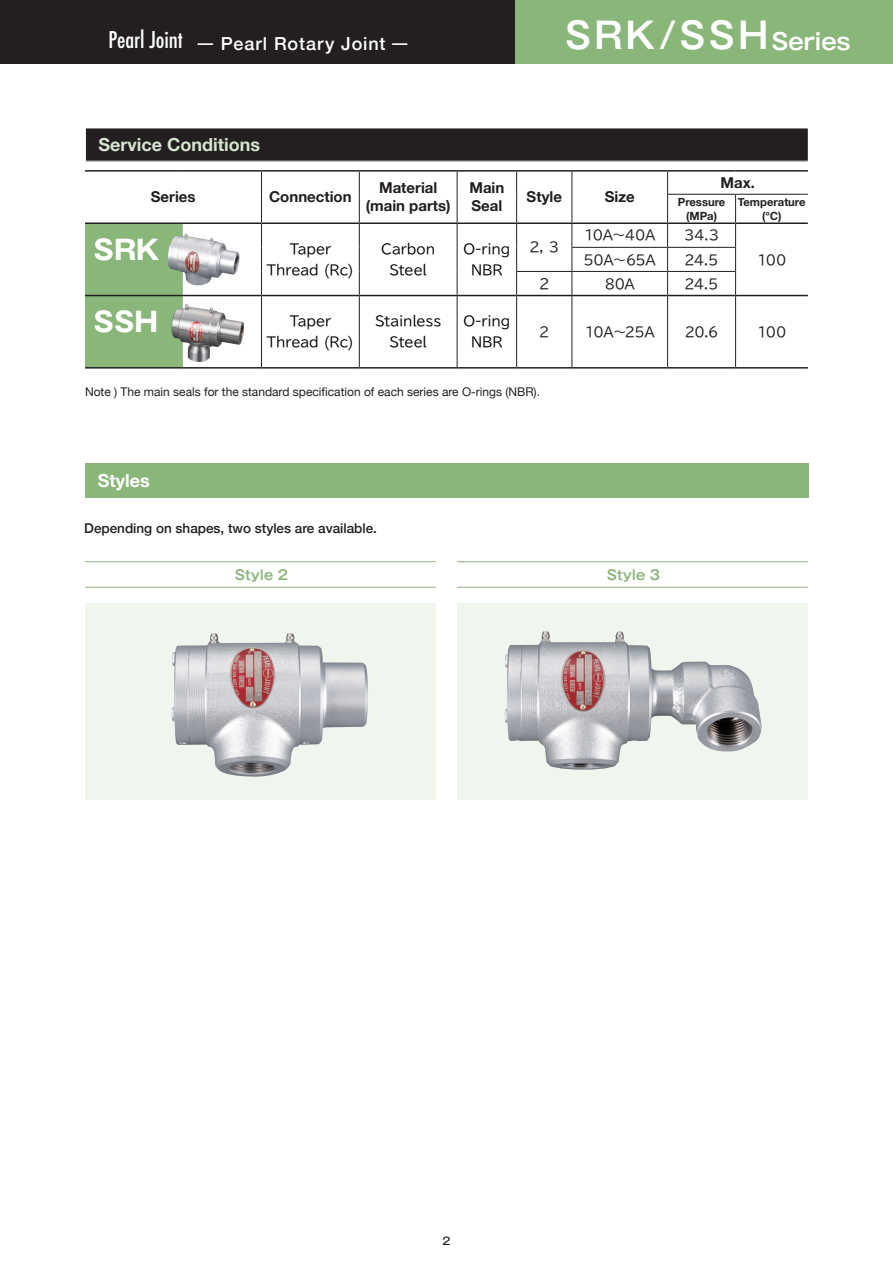
<style>
.page{position:relative;width:893px;height:1263px;background:#fff}
.page>*{position:absolute;margin:0;border:0;box-sizing:border-box;transform-origin:0 0}
.t1{font:700 36px "P Gothic MB101 Pr 6 N De";letter-spacing:.1em;color:#fff;scale:.95 1}
.t2{font:700 27px "P Gothic MB101 Pr 6 N";color:#fff}
.t3{font:500 18px "Helvetica Neue";letter-spacing:.05em;color:#fff}
.t4{font:700 18px "Helvetica Neue";color:#d6e5cf}
.t5{font:700 18px "Helvetica Neue";color:#fff}
.t6{font:700 15px/18px "Helvetica Neue";color:#231f20;text-align:center}
.t7{font:13.8px "TBUD Go Std";color:#231f20}
.t8{font:13.5px/21px "TBUD Go Std";letter-spacing:-.005em;color:#000;text-align:center}
.t9{font:13.5px "TBUD Go Std";letter-spacing:-.03em;color:#231f20}
.t10{font:500 13.5px "Helvetica Neue";color:#231f20}
.t11{font:700 13.5px "P Gothic MB101 Pr 6 N De";color:#89b679}
.t12{font:12px "Helvetica Neue";color:#231f20}
.t13{font:700 11.25px/13.5px "Helvetica Neue";color:#231f20;text-align:center}
.t14{font:500 10.5px "P Gothic MB101 Pr 6 N";color:#231f20}
.s1{font-family:"Futura";font-stretch:condensed;font-size:22.5px}
.s2{font-family:"P Gothic MB101 Pr 6 N";font-weight:400}
.s3{font-size:22.5px}
</style>
<div class="page">
<div style="left:85px;top:604px;width:351px;height:196px;background:#f0f6ee"></div>
<img style="left:172px;top:633px;width:196px;height:144px">
<div style="left:457px;top:604px;width:351px;height:196px;background:#f0f6ee"></div>
<img style="left:505px;top:631px;width:257px;height:138px">
<svg style="left:183px;top:172px;width:625px;height:195px"></svg>
<div style="left:85px;top:224px;width:98px;height:143px;background:#89b679"></div>
<hr style="left:85px;top:170px;width:98px;height:2px;background:#231f20">
<hr style="left:183px;top:170px;width:78px;height:2px;background:#231f20">
<hr style="left:261px;top:170px;width:98px;height:2px;background:#231f20">
<hr style="left:359px;top:170px;width:98px;height:2px;background:#231f20">
<hr style="left:457px;top:170px;width:60px;height:2px;background:#231f20">
<hr style="left:517px;top:170px;width:55px;height:2px;background:#231f20">
<hr style="left:572px;top:170px;width:96px;height:2px;background:#231f20">
<hr style="left:668px;top:170px;width:68px;height:2px;background:#231f20">
<hr style="left:736px;top:170px;width:72px;height:2px;background:#231f20">
<hr style="left:261px;top:296px;width:1px;height:71px;background:#231f20">
<hr style="left:359px;top:296px;width:1px;height:71px;background:#231f20">
<svg style="left:261px;top:172px;width:1px;height:123px"></svg>
<svg style="left:359px;top:172px;width:1px;height:123px"></svg>
<hr style="left:667px;top:194px;width:69px;height:1px;background:#231f20">
<hr style="left:736px;top:194px;width:72px;height:1px;background:#231f20">
<svg style="left:457px;top:172px;width:1px;height:123px"></svg>
<svg style="left:516px;top:172px;width:1px;height:123px"></svg>
<svg style="left:572px;top:172px;width:1px;height:123px"></svg>
<svg style="left:667px;top:172px;width:1px;height:123px"></svg>
<svg style="left:735px;top:194px;width:1px;height:101px"></svg>
<hr style="left:457px;top:296px;width:1px;height:71px;background:#231f20">
<hr style="left:516px;top:296px;width:1px;height:71px;background:#231f20">
<hr style="left:572px;top:296px;width:1px;height:71px;background:#231f20">
<hr style="left:667px;top:296px;width:1px;height:71px;background:#231f20">
<hr style="left:735px;top:296px;width:1px;height:71px;background:#231f20">
<hr style="left:85px;top:222px;width:98px;height:2px;background:#231f20">
<hr style="left:183px;top:222px;width:78px;height:2px;background:#231f20">
<hr style="left:261px;top:222px;width:98px;height:2px;background:#231f20">
<hr style="left:359px;top:222px;width:98px;height:2px;background:#231f20">
<hr style="left:85px;top:295px;width:98px;height:1px;background:#231f20">
<hr style="left:183px;top:295px;width:78px;height:1px;background:#231f20">
<hr style="left:261px;top:295px;width:98px;height:1px;background:#231f20">
<hr style="left:359px;top:295px;width:98px;height:1px;background:#231f20">
<hr style="left:85px;top:367px;width:98px;height:2px;background:#231f20">
<hr style="left:183px;top:367px;width:78px;height:2px;background:#231f20">
<hr style="left:261px;top:367px;width:98px;height:2px;background:#231f20">
<hr style="left:359px;top:367px;width:98px;height:2px;background:#231f20">
<hr style="left:457px;top:367px;width:60px;height:2px;background:#231f20">
<hr style="left:517px;top:367px;width:55px;height:2px;background:#231f20">
<hr style="left:572px;top:367px;width:96px;height:2px;background:#231f20">
<hr style="left:668px;top:367px;width:68px;height:2px;background:#231f20">
<hr style="left:736px;top:222px;width:72px;height:2px;background:#231f20">
<hr style="left:736px;top:295px;width:72px;height:1px;background:#231f20">
<hr style="left:736px;top:367px;width:72px;height:2px;background:#231f20">
<hr style="left:457px;top:222px;width:60px;height:2px;background:#231f20">
<hr style="left:517px;top:222px;width:55px;height:2px;background:#231f20">
<hr style="left:572px;top:222px;width:96px;height:2px;background:#231f20">
<hr style="left:668px;top:222px;width:68px;height:2px;background:#231f20">
<hr style="left:457px;top:295px;width:60px;height:1px;background:#231f20">
<hr style="left:517px;top:295px;width:55px;height:1px;background:#231f20">
<hr style="left:572px;top:295px;width:96px;height:1px;background:#231f20">
<hr style="left:668px;top:295px;width:68px;height:1px;background:#231f20">
<hr style="left:517px;top:271px;width:55px;height:1px;background:#231f20">
<hr style="left:572px;top:247px;width:96px;height:1px;background:#231f20">
<hr style="left:668px;top:247px;width:67px;height:1px;background:#231f20">
<hr style="left:572px;top:271px;width:96px;height:1px;background:#231f20">
<hr style="left:668px;top:271px;width:67px;height:1px;background:#231f20">
<div style="left:0;top:0;width:514px;height:64px;background:#231f20"></div>
<div style="left:514px;top:0;width:379px;height:64px;background:#89b679"></div>
<div style="left:85px;top:128px;width:723px;height:33px;background:#231f20"></div>
<div style="left:85px;top:463px;width:724px;height:34px;background:#89b679"></div>
<hr style="left:85px;top:561px;width:351px;height:1px;background:#89b679">
<hr style="left:85px;top:587px;width:351px;height:1px;background:#89b679">
<hr style="left:457px;top:561px;width:351px;height:1px;background:#89b679">
<hr style="left:457px;top:587px;width:351px;height:1px;background:#89b679">
<img style="left:167px;top:234px;width:73px;height:52px">
<img style="left:171px;top:304px;width:73px;height:59px">
<h3 class="t3" style="left:108px;top:29px;width:302px"><span class="s1">Pearl Joint</span> <span class="s2">ー</span> Pearl Rotary Joint <span class="s2">ー</span></h3>
<h1 class="t1" style="left:565px;top:15px;width:302px">SRK/SSH<span class="s3">Series</span></h1>
<h3 class="t4" style="left:99px;top:130px;width:163px">Service Conditions</h3>
<p class="t6" style="left:151px;top:188px;width:46px">Series</p>
<p class="t6" style="left:269px;top:188px;width:84px">Connection</p>
<p class="t6" style="left:366px;top:179px;width:86px">Material (main parts)</p>
<p class="t6" style="left:469px;top:179px;width:36px;text-align:left">Main<br>Seal</p>
<p class="t6" style="left:527px;top:188px;width:37px">Style</p>
<p class="t6" style="left:605px;top:188px;width:32px">Size</p>
<p class="t6" style="left:720px;top:174px;width:36px">Max.</p>
<p class="t13" style="left:678px;top:196px;width:49px">Pressure (MPa)</p>
<p class="t13" style="left:738px;top:196px;width:69px">Temperature (℃)</p>
<p class="t9" style="left:584px;top:224px;width:73px">10A～40A</p>
<p class="t9" style="left:684px;top:224px;width:36px">34.3</p>
<p class="t9" style="left:584px;top:248px;width:74px">50A～65A</p>
<p class="t9" style="left:685px;top:248px;width:35px">24.5</p>
<p class="t9" style="left:757px;top:248px;width:31px">100</p>
<h2 class="t2" style="left:94px;top:235px;width:67px">SRK</h2>
<p class="t8" style="left:267px;top:238px;width:89px">Taper<br>Thread (Rc)</p>
<p class="t8" style="left:381px;top:238px;width:55px">Carbon<br>Steel</p>
<p class="t8" style="left:471px;top:238px;width:54px;text-align:left;text-indent:-8px">O-ring　<br>NBR</p>
<p class="t9" style="left:529px;top:236px;width:31px">2, 3</p>
<p class="t7" style="left:539px;top:272px;width:12px">2</p>
<p class="t9" style="left:605px;top:272px;width:32px">80A</p>
<p class="t9" style="left:685px;top:272px;width:35px">24.5</p>
<h2 class="t2" style="left:94px;top:307px;width:66px">SSH</h2>
<p class="t8" style="left:267px;top:311px;width:89px">Taper<br>Thread (Rc)</p>
<p class="t8" style="left:375px;top:311px;width:68px">Stainless<br>Steel</p>
<p class="t8" style="left:471px;top:311px;width:54px;text-align:left;text-indent:-8px">O-ring　<br>NBR</p>
<p class="t9" style="left:539px;top:321px;width:12px">2</p>
<p class="t9" style="left:585px;top:321px;width:71px">10A～25A</p>
<p class="t9" style="left:685px;top:321px;width:35px">20.6</p>
<p class="t9" style="left:757px;top:321px;width:31px">100</p>
<p class="t12" style="left:85px;top:383px;width:456px">Note ) The main seals for the standard specification of each series are O-rings (NBR).</p>
<h3 class="t5" style="left:98px;top:466px;width:54px">Styles</h3>
<p class="t10" style="left:84px;top:517px;width:294px">Depending on shapes, two styles are available.</p>
<p class="t11" style="left:235px;top:567px;width:55px">Style 2</p>
<p class="t11" style="left:607px;top:567px;width:55px">Style 3</p>
<p class="t14" style="left:442px;top:1235px;width:9px">2</p>
</div>
